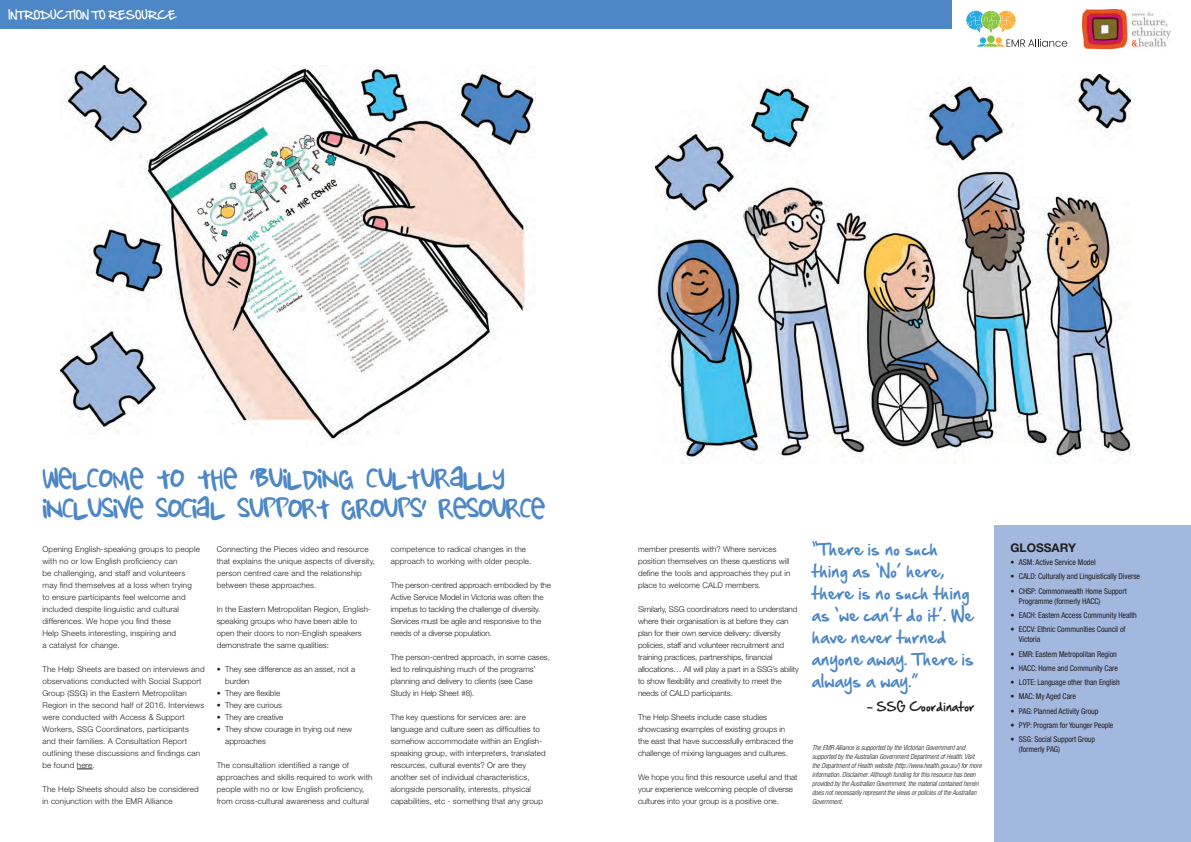
<style>
.page{position:relative;width:1191px;height:842px;background:#fff}
.page>*{position:absolute;margin:0;border:0;box-sizing:border-box;transform-origin:0 0}
.t1{font:32px/30px "JG Hand 2";letter-spacing:-.02em;color:#4d87c6}
.t2{font:15px/22px "Hand Of Sean";letter-spacing:.02em;color:#4d87c6}
.t3{font:700 12px "Helvetica Neue";color:#231f20}
.t4{font:11px "Hand Of Sean";letter-spacing:.02em;color:#231f20}
.t5{font:10px "Hand Of Sean";color:#fff}
.t6{font:300 8px/12px "Helvetica Neue";letter-spacing:.01em;color:#231f20}
.t7{font:300 8px/12px "Helvetica Neue";letter-spacing:-.01em;color:#231f20}
.t8{font:condensed 8px/10px "Helvetica Neue";letter-spacing:-.01em;color:#231f20}
.t9{font:italic 300 condensed 7px/9px "Helvetica Neue";letter-spacing:-.01em;color:#231f20}
</style>
<div class="page">
<div style="left:994px;top:525px;width:197px;height:317px;background:#a2b8df"></div>
<svg style="left:77px;top:769px;width:15px;height:1px"></svg>
<div style="left:0;top:0;width:1191px;height:28px;background:#4d87c6"></div>
<img style="left:60px;top:66px;width:475px;height:375px">
<img style="left:655px;top:74px;width:475px;height:390px">
<div style="left:1062px;top:0;width:129px;height:51px;background:#fff"></div>
<img style="left:1082px;top:10px;width:88px;height:38px">
<div style="left:952px;top:0;width:126px;height:56px;background:#fff"></div>
<svg style="left:966px;top:10px;width:101px;height:37px"></svg>
<p class="t5" style="left:9px;top:6px;width:169px">introduction to res ource</p>
<h1 class="t1" style="left:43px;top:464px;width:504px">WELCOME TO THE 'BUILDING CULTURALLY<br>INCLUSIVE SOCIAL SUPPORT GROUPS' RESOURCE</h1>
<p class="t6" style="left:43px;top:543px;width:159px">Opening English-speaking groups to people with no or low English proficiency can<br>be challenging, and staff and volunteers may find themselves at a loss when trying to ensure participants feel welcome and included despite linguistic and cultural differences. We hope you find these<br>Help Sheets interesting, inspiring and<br>a catalyst for change.</p>
<p class="t6" style="left:43px;top:663px;width:164px">The Help Sheets are based on interviews and observations conducted with Social Support Group (SSG) in the Eastern Metropolitan Region in the second half of 2016. Interviews were conducted with Access &amp; Support Workers, SSG Coordinators, participants<br>and their families. A Consultation Report outlining these discussions and findings can be found here.</p>
<p class="t6" style="left:43px;top:783px;width:158px">The Help Sheets should also be considered in conjunction with the EMR Alliance</p>
<p class="t6" style="left:217px;top:543px;width:160px">Connecting the Pieces video and resource that explains the unique aspects of diversity, person centred care and the relationship between these approaches.</p>
<p class="t6" style="left:217px;top:603px;width:156px">In the Eastern Metropolitan Region, English&shy;speaking groups who have been able to open their doors to non-English speakers demonstrate the same qualities:</p>
<p class="t6" style="left:225px;top:663px;width:131px;text-indent:-9px">• They see difference as an asset, not a burden</p>
<p class="t6" style="left:217px;top:687px;width:65px">• They are flexible</p>
<p class="t6" style="left:217px;top:699px;width:67px">• They are curious</p>
<p class="t6" style="left:217px;top:711px;width:68px">• They are creative</p>
<p class="t6" style="left:225px;top:723px;width:128px;text-indent:-9px">• They show courage in trying out new approaches</p>
<p class="t6" style="left:217px;top:759px;width:157px">The consultation identified a range of approaches and skills required to work with people with no or low English proficiency, from cross-cultural awareness and cultural</p>
<p class="t6" style="left:391px;top:543px;width:142px">competence to radical changes in the approach to working with older people.</p>
<p class="t7" style="left:391px;top:579px;width:162px">The person-centred approach embodied by the Active Service Model in Victoria was often the impetus to tackling the challenge of diversity.<br>Services must be agile and responsive to the needs of a diverse population.</p>
<p class="t6" style="left:391px;top:651px;width:161px">The person-centred approach, in some cases, led to relinquishing much of the programs’ planning and delivery to clients (see Case Study in Help Sheet #8).</p>
<p class="t6" style="left:391px;top:711px;width:156px">The key questions for services are: are language and culture seen as difficulties to somehow accommodate within an English&shy;speaking group, with interpreters, translated resources, cultural events? Or are they another set of individual characteristics, alongside personality, interests, physical capabilities, etc - something that any group</p>
<p class="t6" style="left:638px;top:543px;width:154px">member presents with? Where services position themselves on these questions will define the tools and approaches they put in place to welcome CALD members.</p>
<p class="t7" style="left:638px;top:603px;width:162px">Similarly, SSG coordinators need to understand where their organisation is at before they can plan for their own service delivery: diversity policies, staff and volunteer recruitment and training practices, partnerships, financial allocations… All will play a part in a SSG’s ability to show flexibility and creativity to meet the needs of CALD participants.</p>
<p class="t6" style="left:638px;top:711px;width:157px">The Help Sheets include case studies showcasing examples of existing groups in the east that have successfully embraced the challenge of mixing languages and cultures.</p>
<p class="t6" style="left:638px;top:771px;width:161px">We hope you find this resource useful and that your experience welcoming people of diverse cultures into your group is a positive one.</p>
<h2 class="t2" style="left:812px;top:538px;width:164px">“There is no such thing as ‘No’ here, there is no such thing as ‘we can’t do it’. We have never turned anyone away. There is always a way.”</h2>
<h3 class="t4" style="left:866px;top:697px;width:109px">– SSG Coordinator</h3>
<p class="t9" style="left:812px;top:743px;width:171px">The EMR Alliance is supported by the Victorian Government and supported by the Australian Government Department of Health. Visit the Department of Health website (http://www.health.gov.au/) for more information. Disclaimer: Although funding for this resource has been provided by the Australian Government, the material contained herein does not necessarily represent the views or policies of the Australian Government.</p>
<h3 class="t3" style="left:1010px;top:541px;width:67px">GLOSSARY</h3>
<p class="t8" style="left:1010px;top:557px;width:87px">• ASM: Active Service Model</p>
<p class="t8" style="left:1010px;top:572px;width:131px">• CALD: Culturally and Linguistically Diverse</p>
<p class="t8" style="left:1019px;top:586px;width:109px;text-indent:-9px">• CHSP: Commonwealth Home Support<br>Programme (formerly HACC)</p>
<p class="t8" style="left:1010px;top:610px;width:128px">• EACH: Eastern Access Community Health</p>
<p class="t8" style="left:1019px;top:624px;width:108px;text-indent:-9px">• ECCV: Ethnic Communities Council of<br>Victoria</p>
<p class="t8" style="left:1010px;top:649px;width:108px">• EMR: Eastern Metropolitan Region</p>
<p class="t8" style="left:1010px;top:663px;width:109px">• HACC: Home and Community Care</p>
<p class="t8" style="left:1010px;top:677px;width:111px">• LOTE: Language other than English</p>
<p class="t8" style="left:1010px;top:691px;width:67px">• MAC: My Aged Care</p>
<p class="t8" style="left:1010px;top:706px;width:89px">• PAG: Planned Activity Group</p>
<p class="t8" style="left:1010px;top:720px;width:105px">• PYP: Program for Younger People</p>
<p class="t8" style="left:1019px;top:734px;width:78px;text-indent:-9px">• SSG: Social Support Group (formerly PAG)</p>
</div>
